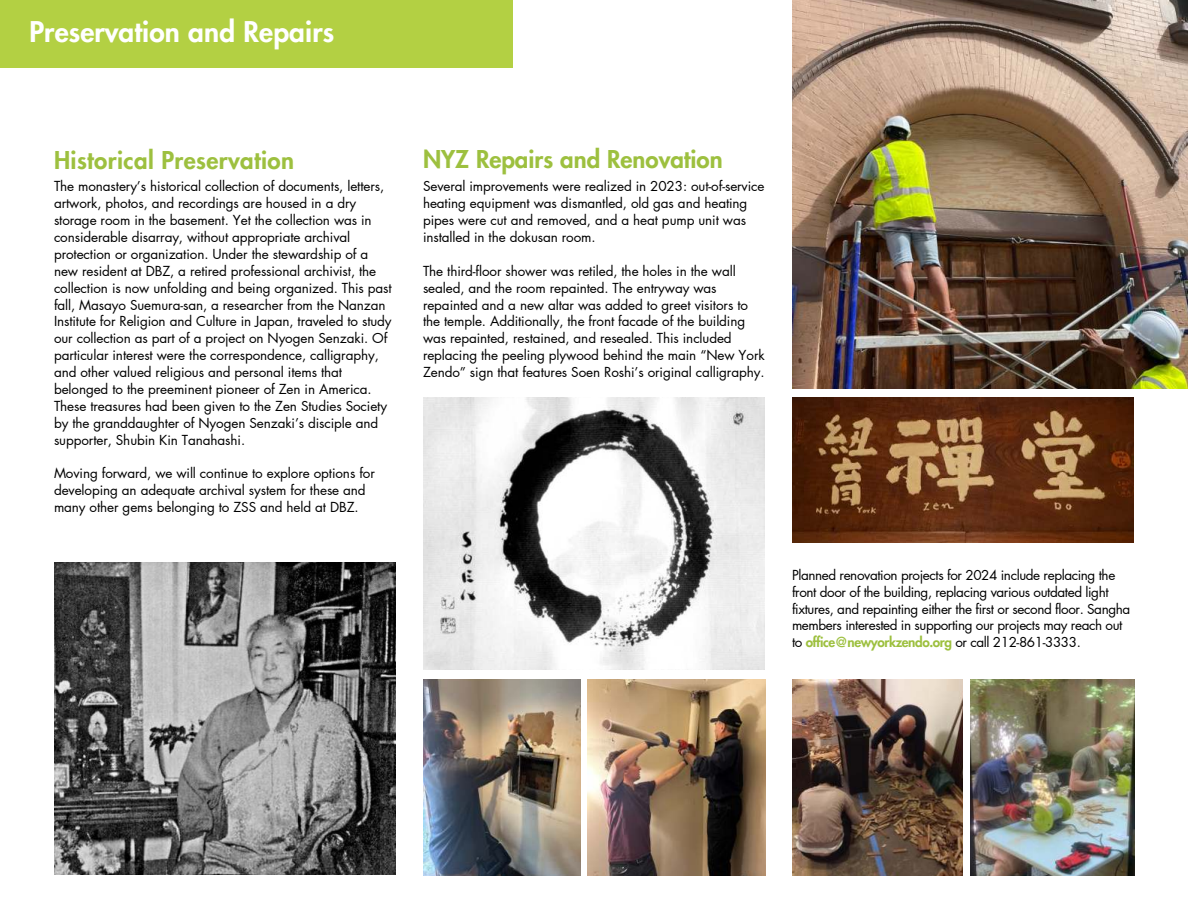
<style>
.page{position:relative;width:1188px;height:918px;background:#fff}
.page>*{position:absolute;margin:0;border:0;box-sizing:border-box;transform-origin:0 0}
.t1{font:800 27.9px "Futura LT Pro";letter-spacing:.005em;color:#fff}
.t2{font:800 24px "Futura LT Pro";letter-spacing:.015em;color:#9dc03f}
.t3{font:13.5px/16.8px "Futura LT Pro";letter-spacing:-.01em;color:#000}
.t4{font:13.5px/16.8px "Futura LT Pro";letter-spacing:-.03em;color:#000}
.s1{font-weight:800;color:#9dc03f}
</style>
<div class="page">
<img style="left:424px;top:679px;width:156px;height:196px">
<img style="left:587px;top:679px;width:179px;height:196px">
<img style="left:792px;top:0;width:396px;height:389px">
<img style="left:424px;top:397px;width:341px;height:273px">
<div style="left:0;top:0;width:513px;height:67px;background:#b3d043"></div>
<img style="left:792px;top:679px;width:171px;height:196px">
<img style="left:970px;top:679px;width:164px;height:196px">
<img style="left:54px;top:563px;width:342px;height:311px">
<img style="left:792px;top:397px;width:342px;height:146px">
<h1 class="t1" style="left:29px;top:10px;width:306px">Preservation and Repairs</h1>
<h2 class="t2" style="left:54px;top:142px;width:242px">Historical Preservation</h2>
<p class="t3" style="left:54px;top:178px;width:339px">The monastery’s historical collection of documents, letters, artwork, photos, and recordings are housed in a dry storage room in the basement. Yet the collection was in considerable disarray, without appropriate archival protection or organization. Under the stewardship of a new resident at DBZ, a retired professional archivist, the collection is now unfolding and being organized. This past fall, Masayo Suemura-san, a researcher from the Nanzan Institute for Religion and Culture in Japan, traveled to study our collection as part of a project on Nyogen Senzaki. Of particular interest were the correspondence, calligraphy, and other valued religious and personal items that belonged to the preeminent pioneer of Zen in America.<br>These treasures had been given to the Zen Studies Society by the granddaughter of Nyogen Senzaki’s disciple and supporter, Shubin Kin Tanahashi.</p>
<p class="t3" style="left:54px;top:465px;width:322px">Moving forward, we will continue to explore options for developing an adequate archival system for these and many other gems belonging to ZSS and held at DBZ.</p>
<h2 class="t2" style="left:423px;top:141px;width:301px">NYZ Repairs and Renovation</h2>
<p class="t3" style="left:423px;top:178px;width:343px">Several improvements were realized in 2023: out-of-service heating equipment was dismantled, old gas and heating pipes were cut and removed, and a heat pump unit was installed in the dokusan room.</p>
<p class="t3" style="left:423px;top:262px;width:343px">The third-floor shower was retiled, the holes in the wall sealed, and the room repainted. The entryway was repainted and a new altar was added to greet visitors to the temple. Additionally, the front facade of the building was repainted, restained, and resealed. This included replacing the peeling plywood behind the main “New York Zendo” sign that features Soen Roshi’s original calligraphy.</p>
<p class="t4" style="left:792px;top:566px;width:340px">Planned renovation projects for 2024 include replacing the front door of the building, replacing various outdated light fixtures, and repainting either the first or second floor. Sangha members interested in supporting our projects may reach out to <span class="s1">office@newyorkzendo.org</span> or call 212-861-3333.</p>
</div>
